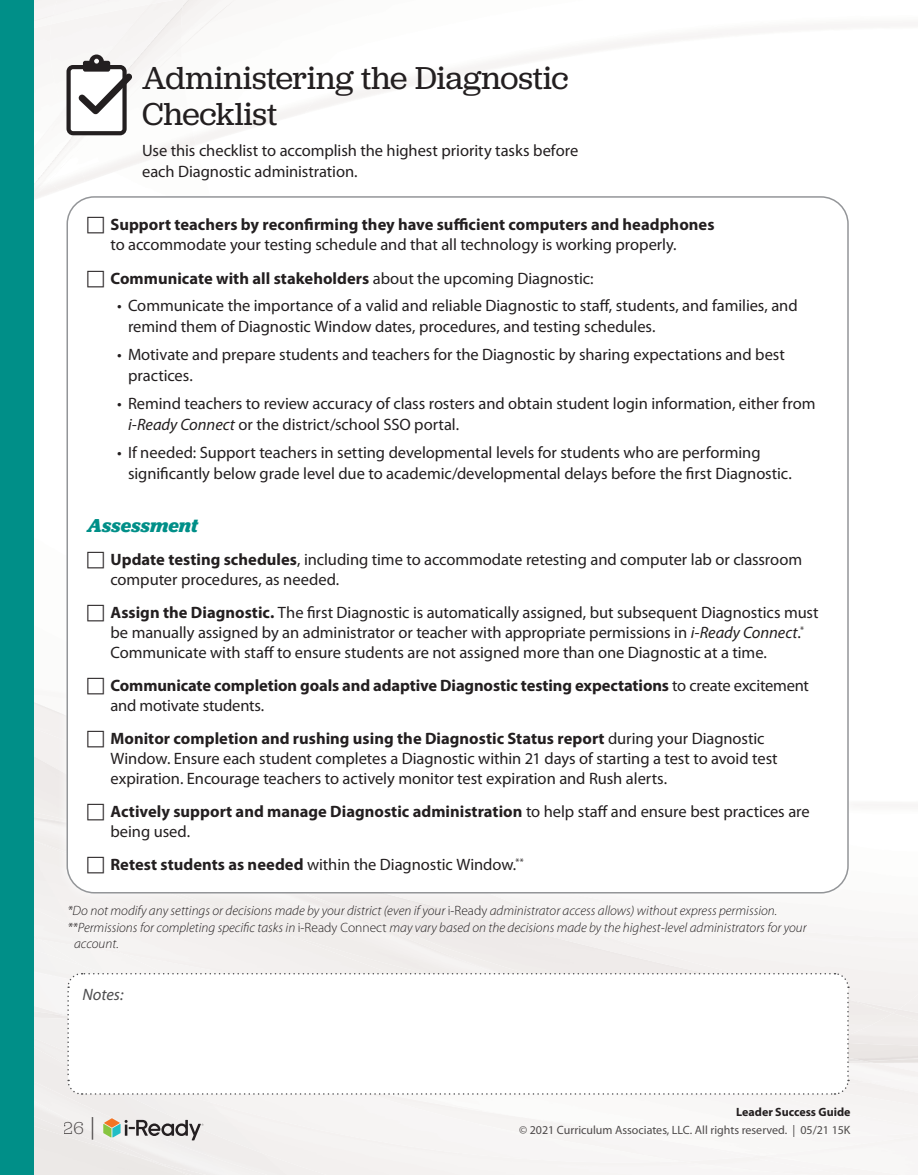
<style>
.page{position:relative;width:918px;height:1175px;background:#fff}
.page>*{position:absolute;margin:0;border:0;box-sizing:border-box;transform-origin:0 0}
.t1{font:33px/36px "Jubilat";letter-spacing:-.005em;color:#231f20}
.t2{font:italic 700 19.5px "Jubilat";letter-spacing:.005em;color:#008f88}
.t3{font:300 18px "Jubilat";color:#231f20}
.t4{font:16.5px/21px "Myriad Pro";letter-spacing:-.005em;color:#231f20}
.t5{font:700 16.5px/19.8px "Myriad Pro";color:#231f20}
.t6{font:italic 16.5px "Myriad Pro";color:#4d4d4f}
.t7{font:italic 300 13.5px "Myriad Pro";color:#231f20}
.t8{font:12px "Myriad Pro";color:#231f20}
.t9{font:700 12px "Myriad Pro";color:#231f20}
.s1{font-weight:700}
.s2{font-style:italic}
.s3{font-weight:400}
.s4{font-style:normal}
.s5{font-size:27px}
</style>
<div class="page">
<div style="left:339px;top:1128px;width:57px;height:46px;background:#f5f3f2"></div>
<div style="left:34px;top:1061px;width:305px;height:113px;background:#f1eeee"></div>
<div style="left:159px;top:1162px;width:139px;height:12px;background:#f1efee"></div>
<div style="left:850px;top:1013px;width:68px;height:32px;background:#f0edeb"></div>
<div style="left:256px;top:1095px;width:156px;height:33px;background:#f6f4f3"></div>
<div style="left:625px;top:1128px;width:293px;height:27px;background:#f8f7f6"></div>
<div style="left:762px;top:1131px;width:156px;height:43px;background:#f8f7f6"></div>
<div style="left:742px;top:1095px;width:176px;height:35px;background:#f7f5f5"></div>
<img style="left:850px;top:1061px;width:25px;height:2px">
<img style="left:850px;top:1062px;width:17px;height:20px">
<div style="left:805px;top:1082px;width:113px;height:36px;background:#f5f3f2"></div>
<div style="left:34px;top:903px;width:733px;height:158px;background:#f5f3f2"></div>
<div style="left:34px;top:810px;width:585px;height:205px;background:#f2efee"></div>
<div style="left:34px;top:29px;width:51px;height:157px;background:#f8f7f6"></div>
<img style="left:48px;top:182px;width:12px;height:12px">
<img style="left:183px;top:41px;width:56px;height:7px">
<img style="left:76px;top:145px;width:105px;height:8px">
<img style="left:48px;top:145px;width:28px;height:37px">
<img style="left:44px;top:179px;width:4px;height:16px">
<img style="left:63px;top:24px;width:8px;height:86px">
<img style="left:34px;top:110px;width:37px;height:53px">
<img style="left:34px;top:163px;width:6px;height:13px">
<img style="left:183px;top:0;width:67px;height:41px">
<img style="left:71px;top:16px;width:112px;height:129px">
<img style="left:40px;top:138px;width:33px;height:41px">
<img style="left:34px;top:176px;width:10px;height:23px">
<img style="left:69px;top:16px;width:97px;height:8px">
<img style="left:34px;top:29px;width:19px;height:5px">
<div style="left:69px;top:0;width:126px;height:16px;background:#f6f4f3"></div>
<svg style="left:103px;top:1118px;width:101px;height:22px"></svg>
<div style="left:57px;top:186px;width:801px;height:717px;background:#fff;opacity:.75"></div>
<div style="left:67px;top:197px;width:781px;height:695px;background:#fff;border-radius:27px"></div>
<svg style="left:67px;top:54px;width:71px;height:81px"></svg>
<svg style="left:67px;top:972px;width:783px;height:123px"></svg>
<div style="left:0;top:0;width:34px;height:1174px;background:#008f88"></div>
<h1 class="t1" style="left:142px;top:59px;width:428px">Administering the Diagnostic<br>Checklist</h1>
<p class="t4" style="left:142px;top:140px;width:438px">Use this checklist to accomplish the highest priority tasks before each Diagnostic administration.</p>
<p class="t5" style="left:110px;top:215px;width:606px">Support teachers by reconfirming they have sufficient computers and headphones</p>
<p class="t4" style="left:110px;top:228px;width:568px;line-height:33.3px">to accommodate your testing schedule and that all technology is working properly.<br><span class="s1">Communicate with all stakeholders</span> about the upcoming Diagnostic:</p>
<p class="t4" style="left:128px;top:296px;width:671px;text-indent:-11px">• Communicate the importance of a valid and reliable Diagnostic to staff, students, and families, and remind them of Diagnostic Window dates, procedures, and testing schedules.</p>
<p class="t4" style="left:128px;top:344px;width:658px;text-indent:-11px">• Motivate and prepare students and teachers for the Diagnostic by sharing expectations and best practices.</p>
<p class="t4" style="left:128px;top:393px;width:689px;text-indent:-11px">• Remind teachers to review accuracy of class rosters and obtain student login information, either from <span class="s2">i-Ready Connect</span> or the district/school SSO portal.</p>
<p class="t4" style="left:128px;top:442px;width:665px;text-indent:-11px">• If needed: Support teachers in setting developmental levels for students who are performing significantly below grade level due to academic/developmental delays before the first Diagnostic.</p>
<p class="t2" style="left:88px;top:513px;width:112px">Assessment</p>
<p class="t4" style="left:110px;top:550px;width:693px;line-height:19.8px"><span class="s1">Update testing schedules</span>, including time to accommodate retesting and computer lab or classroom computer procedures, as needed.</p>
<p class="t4" style="left:110px;top:603px;width:710px;line-height:19.8px"><span class="s1">Assign the Diagnostic.</span> The first Diagnostic is automatically assigned, but subsequent Diagnostics must be manually assigned by an administrator or teacher with appropriate permissions in <span class="s2">i-Ready Connect</span>.<sup>*<br></sup>Communicate with staff to ensure students are not assigned more than one Diagnostic at a time.</p>
<p class="t5" style="left:110px;top:676px;width:700px">Communicate completion goals and adaptive Diagnostic testing expectations <span class="s3">to create excitement and motivate students.</span></p>
<p class="t4" style="left:110px;top:729px;width:669px;line-height:19.8px"><span class="s1">Monitor completion and rushing using the Diagnostic Status report</span> during your Diagnostic<br>Window. Ensure each student completes a Diagnostic within 21 days of starting a test to avoid test expiration. Encourage teachers to actively monitor test expiration and Rush alerts.</p>
<p class="t5" style="left:110px;top:802px;width:701px">Actively support and manage Diagnostic administration <span class="s3">to help staff and ensure best practices are being used.</span></p>
<p class="t4" style="left:110px;top:854px;width:415px"><span class="s1">Retest students as needed</span> within the Diagnostic Window.<sup>**</sup></p>
<p class="t7" style="left:67px;top:903px;width:711px">*Do not modify any settings or decisions made by your district (even if your <span class="s4">i-Ready</span> administrator access allows) without express permission.</p>
<p class="t7" style="left:67px;top:920px;width:741px">**Permissions for completing specific tasks in <span class="s4">i-Ready Connect</span> may vary based on the decisions made by the highest-level administrators for your</p>
<p class="t7" style="left:74px;top:936px;width:46px">account.</p>
<p class="t6" style="left:82px;top:986px;width:43px">Notes:</p>
<p class="t3" style="left:64px;top:1116px;width:33px">26 <span class="s5">|</span></p>
<p class="t9" style="left:736px;top:1104px;width:116px">Leader Success Guide</p>
<p class="t8" style="left:519px;top:1123px;width:333px">© 2021 Curriculum Associates, LLC. All rights reserved. | 05/21 15K</p>
</div>
